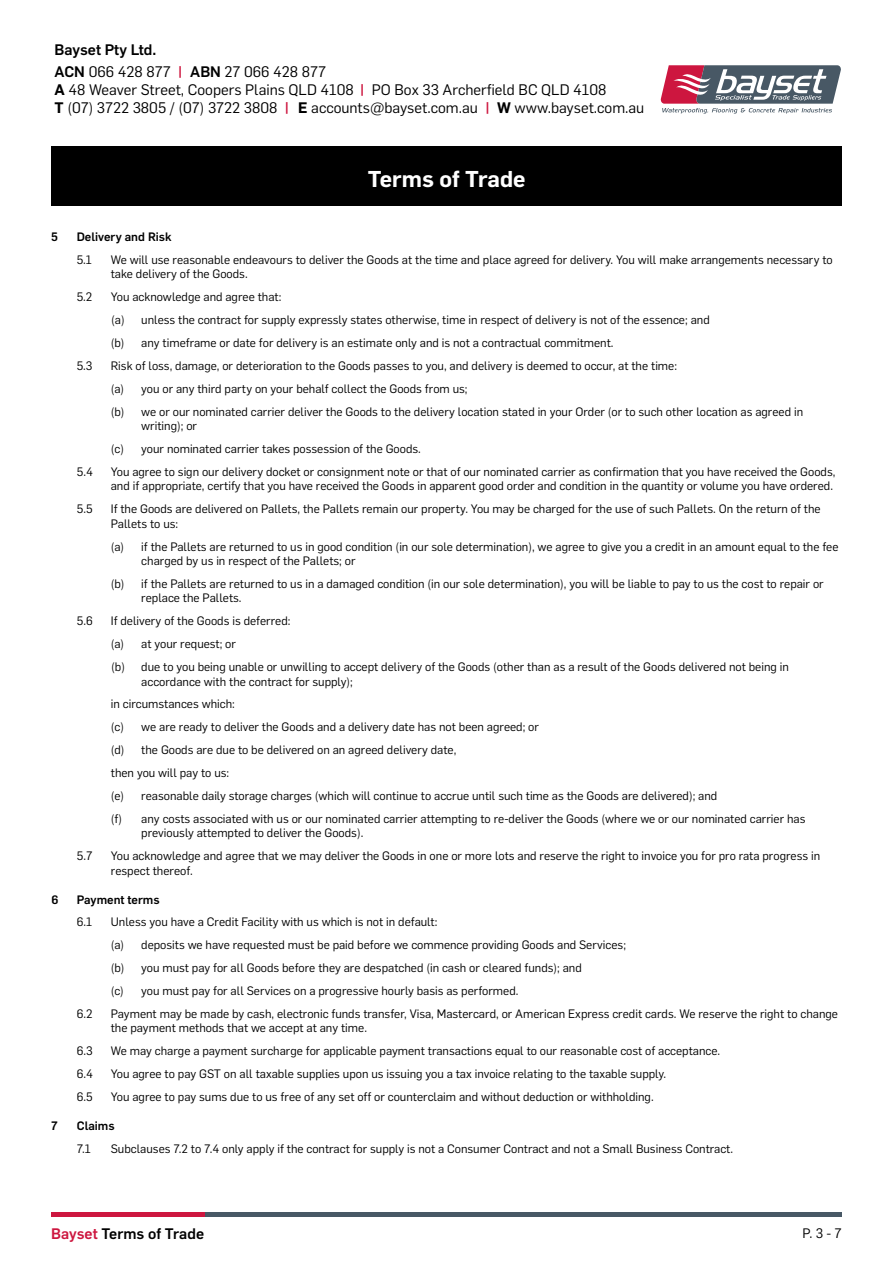
<style>
.page{position:relative;width:893px;height:1263px;background:#fff}
.page>*{position:absolute;margin:0;border:0;box-sizing:border-box;transform-origin:0 0}
.t1{font:600 22.5px "Flama";color:#fff}
.t2{font:15px/22.2px "Flama";color:#000}
.t3{font:500 15px "Flama";color:#000}
.t4{font:500 15px "Flama";color:#cd163f}
.t5{font:13.5px "Flama";color:#000}
.t6{font:12px/23px "Flama";color:#000}
.t7{font:500 12px "Flama";color:#000}
.s1{font-weight:500}
.s2{font-weight:500;color:#cd163f}
.s3{font-weight:600}
.s4{color:#cd163f}
</style>
<div class="page">
<hr style="left:51px;top:1212px;width:154px;height:4px;background:#cd163f">
<hr style="left:205px;top:1212px;width:637px;height:4px;background:#485865">
<div style="left:51px;top:147px;width:791px;height:59px;background:#000"></div>
<svg style="left:660px;top:65px;width:181px;height:49px"></svg>
<p class="t2" style="left:55px;top:38px;width:273px"><span class="s1">Bayset Pty Ltd.<br>ACN</span> 066 428 877 <span class="s2">|</span> <span class="s1">ABN</span> 27 066 428 877</p>
<p class="t2" style="left:55px;top:80px;width:553px;line-height:18px"><span class="s3">A</span> 48 Weaver Street, Coopers Plains QLD 4108 PO Box 33 Archerfield BC QLD 4108<br><span class="s3">T</span> (07) 3722 3805 / (07) 3722 3808 <span class="s2">|</span> <span class="s3">E</span> accounts@bayset.com.au <span class="s2">|</span></p>
<p class="t4" style="left:360px;top:79px;width:6px">|</p>
<p class="t2" style="left:497px;top:96px;width:149px"><span class="s3">W</span> www.bayset.com.au</p>
<h1 class="t1" style="left:368px;top:163px;width:160px">Terms of Trade</h1>
<p class="t7" style="left:51px;top:228px;width:8px">5</p>
<p class="t7" style="left:77px;top:228px;width:96px">Delivery and Risk</p>
<p class="t6" style="left:77px;top:247px;width:17px">5.1</p>
<p class="t6" style="left:111px;top:252px;width:723px;line-height:14.4px">We will use reasonable endeavours to deliver the Goods at the time and place agreed for delivery. You will make arrangements necessary to take delivery of the Goods.</p>
<p class="t6" style="left:77px;top:285px;width:17px">5.2</p>
<p class="t6" style="left:111px;top:285px;width:600px">You acknowledge and agree that:<br>(a) unless the contract for supply expressly states otherwise, time in respect of delivery is not of the essence; and (b) any timeframe or date for delivery is an estimate only and is not a contractual commitment.</p>
<p class="t6" style="left:77px;top:353px;width:17px">5.3</p>
<p class="t6" style="left:111px;top:353px;width:694px">Risk of loss, damage, or deterioration to the Goods passes to you, and delivery is deemed to occur, at the time:<br>(a) you or any third party on your behalf collect the Goods from us;<br>(b) we or our nominated carrier deliver the Goods to the delivery location stated in your Order (or to such other location as agreed in</p>
<p class="t6" style="left:111px;top:414px;width:312px;text-indent:30px">writing); or<br>(c) your nominated carrier takes possession of the Goods.</p>
<p class="t6" style="left:77px;top:460px;width:18px">5.4</p>
<p class="t6" style="left:111px;top:464px;width:726px;line-height:14.4px">You agree to sign our delivery docket or consignment note or that of our nominated carrier as confirmation that you have received the Goods, and if appropriate, certify that you have received the Goods in apparent good order and condition in the quantity or volume you have ordered.</p>
<p class="t6" style="left:77px;top:497px;width:17px">5.5</p>
<p class="t6" style="left:111px;top:501px;width:711px;line-height:14.4px">If the Goods are delivered on Pallets, the Pallets remain our property. You may be charged for the use of such Pallets. On the return of the<br>Pallets to us:</p>
<p class="t6" style="left:141px;top:538px;width:699px;line-height:14.4px;text-indent:-30px">(a) if the Pallets are returned to us in good condition (in our sole determination), we agree to give you a credit in an amount equal to the fee charged by us in respect of the Pallets; or</p>
<p class="t6" style="left:141px;top:576px;width:684px;line-height:14.4px;text-indent:-30px">(b) if the Pallets are returned to us in a damaged condition (in our sole determination), you will be liable to pay to us the cost to repair or replace the Pallets.</p>
<p class="t6" style="left:77px;top:609px;width:17px">5.6</p>
<p class="t6" style="left:111px;top:609px;width:680px">If delivery of the Goods is deferred:<br>(a) at your request; or<br>(b) due to you being unable or unwilling to accept delivery of the Goods (other than as a result of the Goods delivered not being in</p>
<p class="t6" style="left:111px;top:669px;width:696px;text-indent:30px">accordance with the contract for supply);<br>in circumstances which:<br>(c) we are ready to deliver the Goods and a delivery date has not been agreed; or<br>(d) the Goods are due to be delivered on an agreed delivery date,<br>then you will pay to us:<br>(e) reasonable daily storage charges (which will continue to accrue until such time as the Goods are delivered); and<br>(f) any costs associated with us or our nominated carrier attempting to re-deliver the Goods (where we or our nominated carrier has</p>
<p class="t6" style="left:141px;top:821px;width:224px">previously attempted to deliver the Goods).</p>
<p class="t6" style="left:77px;top:844px;width:17px">5.7</p>
<p class="t6" style="left:111px;top:848px;width:711px;line-height:14.4px">You acknowledge and agree that we may deliver the Goods in one or more lots and reserve the right to invoice you for pro rata progress in respect thereof.</p>
<p class="t7" style="left:51px;top:890px;width:9px">6</p>
<p class="t7" style="left:77px;top:890px;width:84px">Payment terms</p>
<p class="t6" style="left:77px;top:910px;width:17px">6.1</p>
<p class="t6" style="left:111px;top:910px;width:517px">Unless you have a Credit Facility with us which is not in default:<br>(a) deposits we have requested must be paid before we commence providing Goods and Services; (b) you must pay for all Goods before they are despatched (in cash or cleared funds); and<br>(c) you must pay for all Services on a progressive hourly basis as performed.</p>
<p class="t6" style="left:77px;top:1001px;width:17px">6.2</p>
<p class="t6" style="left:111px;top:1006px;width:729px;line-height:14.4px">Payment may be made by cash, electronic funds transfer, Visa, Mastercard, or American Express credit cards. We reserve the right to change the payment methods that we accept at any time.</p>
<p class="t6" style="left:77px;top:1039px;width:17px">6.3</p>
<p class="t6" style="left:111px;top:1039px;width:611px">We may charge a payment surcharge for applicable payment transactions equal to our reasonable cost of acceptance.</p>
<p class="t6" style="left:77px;top:1062px;width:18px">6.4</p>
<p class="t6" style="left:111px;top:1062px;width:557px">You agree to pay GST on all taxable supplies upon us issuing you a tax invoice relating to the taxable supply.</p>
<p class="t6" style="left:77px;top:1085px;width:17px">6.5</p>
<p class="t6" style="left:111px;top:1085px;width:544px">You agree to pay sums due to us free of any set off or counterclaim and without deduction or withholding.</p>
<p class="t7" style="left:51px;top:1117px;width:8px">7</p>
<p class="t7" style="left:77px;top:1117px;width:39px">Claims</p>
<p class="t6" style="left:77px;top:1136px;width:16px">7.1</p>
<p class="t6" style="left:111px;top:1136px;width:624px">Subclauses 7.2 to 7.4 only apply if the contract for supply is not a Consumer Contract and not a Small Business Contract.</p>
<p class="t3" style="left:51px;top:1223px;width:154px"><span class="s4">Bayset</span> Terms of Trade</p>
<p class="t5" style="left:802px;top:1224px;width:41px">P. 3 - 7</p>
</div>
